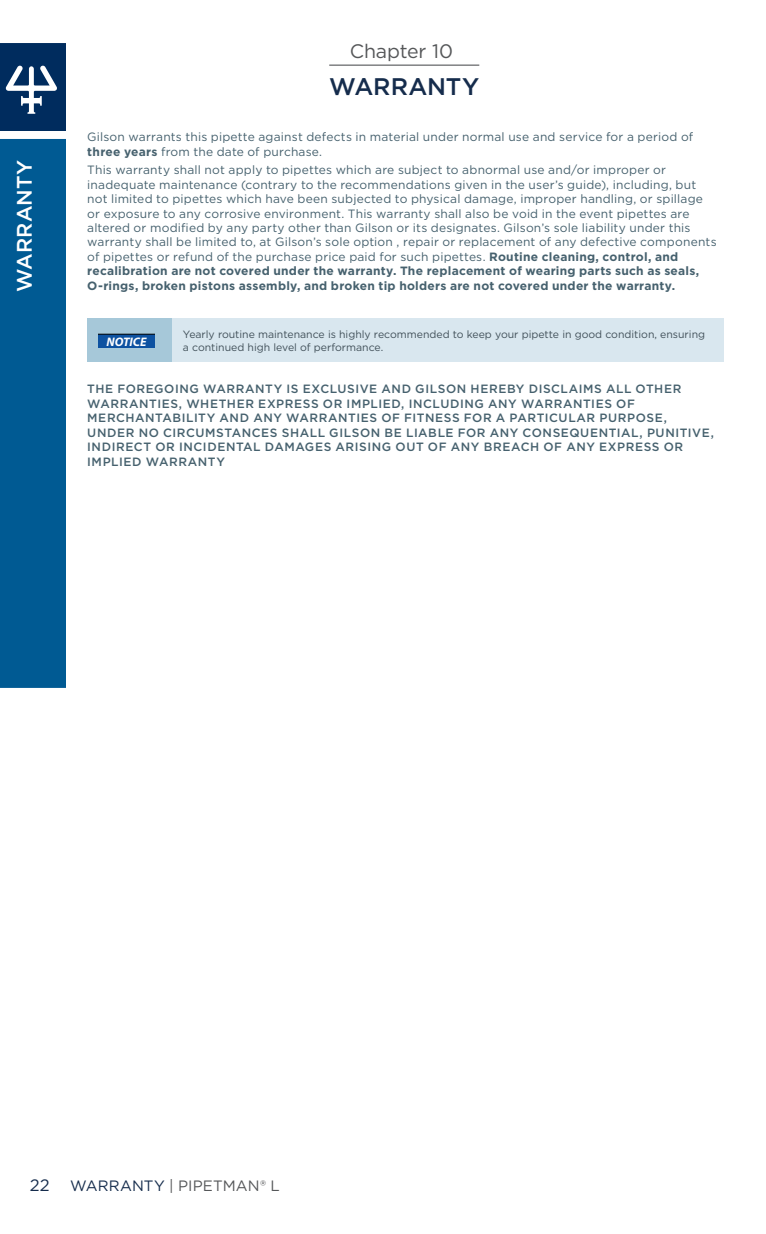
<style>
.page{position:relative;width:766px;height:1234px;background:#fff}
.page>*{position:absolute;margin:0;border:0;box-sizing:border-box;transform-origin:0 0}
.Chapter_Title{font:500 24px "Gotham";letter-spacing:-.005em;color:#152c4c}
.t1{font:500 21px "Gotham";letter-spacing:-.005em;color:#fff}
.t2{font:19.5px "Gotham";letter-spacing:-.005em;color:#555759}
.t3{font:15px "Gotham";letter-spacing:.005em;color:#555759}
.t4{font:italic 700 12.3px "Myriad Pro";color:#fff}
.Warranty_Text{font:12px/14.4px "Gotham";letter-spacing:.015em;color:#46616e}
.Warranty_Text_Bold{font:500 12px/14.4px "Gotham";letter-spacing:.05em;color:#46616e}
.Body_Text{font:10.5px/13.5px "Gotham";color:#415059}
.s1{font-weight:700}
.s2{font-size:16.5px;color:#152c4c}
.s3{color:#152c4c}
</style>
<div class="page">
<hr style="left:329px;top:65px;width:150px;height:1px;background:#555759">
<div style="left:87px;top:318px;width:85px;height:44px;background:#a6c8d9"></div>
<div style="left:172px;top:318px;width:551px;height:44px;background:#d9e7ef"></div>
<svg style="left:98px;top:334px;width:57px;height:13px"></svg>
<svg style="left:0;top:43px;width:66px;height:87px;background:#244974"></svg>
<div style="left:0;top:139px;width:66px;height:548px;background:#005a93"></div>
<h2 class="t1" style="left:11px;top:291px;width:133px;rotate:-90deg">WARRANTY</h2>
<p class="t2" style="left:349px;top:39px;width:105px">Chapter 10</p>
<p class="Chapter_Title" style="left:329px;top:71px;width:151px">WARRANTY</p>
<p class="Warranty_Text" style="left:87px;top:130px;width:607px">Gilson warrants this pipette against defects in material under normal use and service for a period of <span class="s1">three years</span> from the date of purchase.</p>
<p class="Warranty_Text" style="left:87px;top:163px;width:630px">This warranty shall not apply to pipettes which are subject to abnormal use and/or improper or inadequate maintenance (contrary to the recommendations given in the user’s guide), including, but not limited to pipettes which have been subjected to physical damage, improper handling, or spillage or exposure to any corrosive environment. This warranty shall also be void in the event pipettes are altered or modified by any party other than Gilson or its designates. Gilson’s sole liability under this warranty shall be limited to, at Gilson’s sole option , repair or replacement of any defective components of pipettes or refund of the purchase price paid for such pipettes. <span class="s1">Routine cleaning, control, and recalibration are not covered under the warranty. The replacement of wearing parts such as seals, O-rings, broken pistons assembly, and broken tip holders are not covered under the warranty.</span></p>
<p class="t4" style="left:106px;top:333px;width:42px">NOTICE</p>
<p class="Body_Text" style="left:183px;top:327px;width:523px">Yearly routine maintenance is highly recommended to keep your pipette in good condition, ensuring a continued high level of performance.</p>
<p class="Warranty_Text_Bold" style="left:87px;top:382px;width:628px">THE FOREGOING WARRANTY IS EXCLUSIVE AND GILSON HEREBY DISCLAIMS ALL OTHER WARRANTIES, WHETHER EXPRESS OR IMPLIED, INCLUDING ANY WARRANTIES OF MERCHANTABILITY AND ANY WARRANTIES OF FITNESS FOR A PARTICULAR PURPOSE, UNDER NO CIRCUMSTANCES SHALL GILSON BE LIABLE FOR ANY CONSEQUENTIAL, PUNITIVE, INDIRECT OR INCIDENTAL DAMAGES ARISING OUT OF ANY BREACH OF ANY EXPRESS OR IMPLIED WARRANTY</p>
<p class="t3" style="left:30px;top:1175px;width:251px"><span class="s2">22</span> <span class="s3">WARRANTY</span> | PIPETMAN® L</p>
</div>
